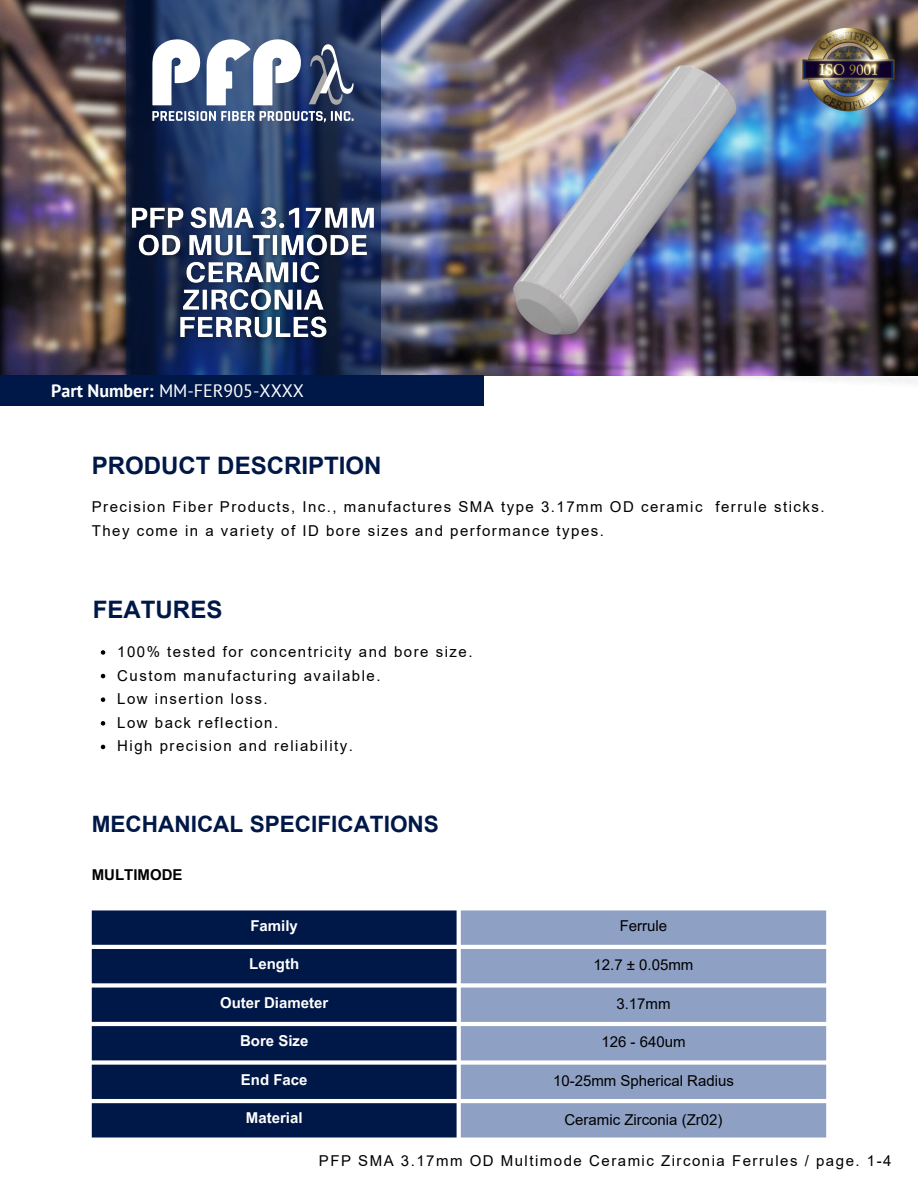
<style>
.page{position:relative;width:918px;height:1188px;background:#fff}
.page>*{position:absolute;margin:0;border:0;box-sizing:border-box;transform-origin:0 0}
.t1{font:700 24px "Arial";color:#001847}
.t2{font:700 22.5px "Arial";color:#001847}
.t3{font:18px "PT Sans";color:#fff}
.t4{font:15px/23.7px "Arial";letter-spacing:.1em;color:#000}
.t5{font:15px "Arial";color:#000}
.t6{font:700 15px "Arial MT Pro";color:#fff}
.t7{font:700 15px "Arial MT Pro";color:#000}
.t8{font:15px "Arial MT Pro";color:#000}
.s1{font-weight:700}
</style>
<div class="page">
<img style="left:0;top:0;width:498px;height:376px">
<div style="left:0;top:376px;width:484px;height:30px;background:#001847"></div>
<svg style="left:126px;top:0;width:254px;height:375px;background:#1f345e"></svg>
<svg style="left:152px;top:39px;width:202px;height:83px"></svg>
<svg style="left:92px;top:910px;width:365px;height:228px;background:#182e58"></svg>
<svg style="left:461px;top:910px;width:365px;height:228px;background:#98a9c9"></svg>
<img style="left:498px;top:0;width:420px;height:383px">
<img style="left:123px;top:199px;width:260px;height:148px">
<svg style="left:101px;top:650px;width:4px;height:5px"></svg>
<svg style="left:101px;top:674px;width:4px;height:4px"></svg>
<svg style="left:101px;top:697px;width:4px;height:5px"></svg>
<svg style="left:101px;top:721px;width:4px;height:5px"></svg>
<svg style="left:101px;top:745px;width:4px;height:4px"></svg>
<p class="t3" style="left:51px;top:378px;width:254px"><span class="s1">Part Number:</span> MM-FER905-XXXX</p>
<h5 class="t1" style="left:92px;top:452px;width:291px">PRODUCT DESCRIPTION</h5>
<h2 class="t4" style="left:92px;top:495px;width:734px">Precision Fiber Products, Inc., manufactures SMA type 3.17mm OD ceramic ferrule sticks.<br>They come in a variety of ID bore sizes and performance types.</h2>
<p class="t1" style="left:93px;top:597px;width:131px">FEATURES</p>
<p class="t4" style="left:117px;top:640px;width:357px">100% tested for concentricity and bore size.</p>
<p class="t4" style="left:117px;top:664px;width:265px">Custom manufacturing available.</p>
<p class="t4" style="left:117px;top:687px;width:152px">Low insertion loss.</p>
<p class="t4" style="left:117px;top:711px;width:163px">Low back reflection.</p>
<p class="t4" style="left:117px;top:734px;width:237px">High precision and reliability.</p>
<p class="t2" style="left:92px;top:812px;width:349px">MECHANICAL SPECIFICATIONS</p>
<p class="t7" style="left:92px;top:869px;width:92px">MULTIMODE</p>
<p class="t6" style="left:250px;top:920px;width:49px">Family</p>
<p class="t8" style="left:620px;top:920px;width:49px">Ferrule</p>
<p class="t6" style="left:249px;top:958px;width:51px">Length</p>
<p class="t4" style="left:594px;top:953px;width:101px">12.7 ± 0.05mm</p>
<h4 class="t6" style="left:220px;top:997px;width:110px">Outer Diameter</h4>
<h3 class="t4" style="left:616px;top:992px;width:56px">3.17mm</h3>
<h2 class="t6" style="left:240px;top:1035px;width:70px">Bore Size</h2>
<p class="t5" style="left:601px;top:1034px;width:86px">126 - 640um</p>
<h2 class="t6" style="left:241px;top:1074px;width:68px">End Face</h2>
<p class="t5" style="left:553px;top:1072px;width:182px">10-25mm Spherical Radius</p>
<p class="t6" style="left:246px;top:1113px;width:58px">Material</p>
<p class="t5" style="left:564px;top:1111px;width:160px">Ceramic Zirconia (Zr02)</p>
<p class="t4" style="left:319px;top:1149px;width:574px">PFP SMA 3.17mm OD Multimode Ceramic Zirconia Ferrules / page. 1-4</p>
</div>
